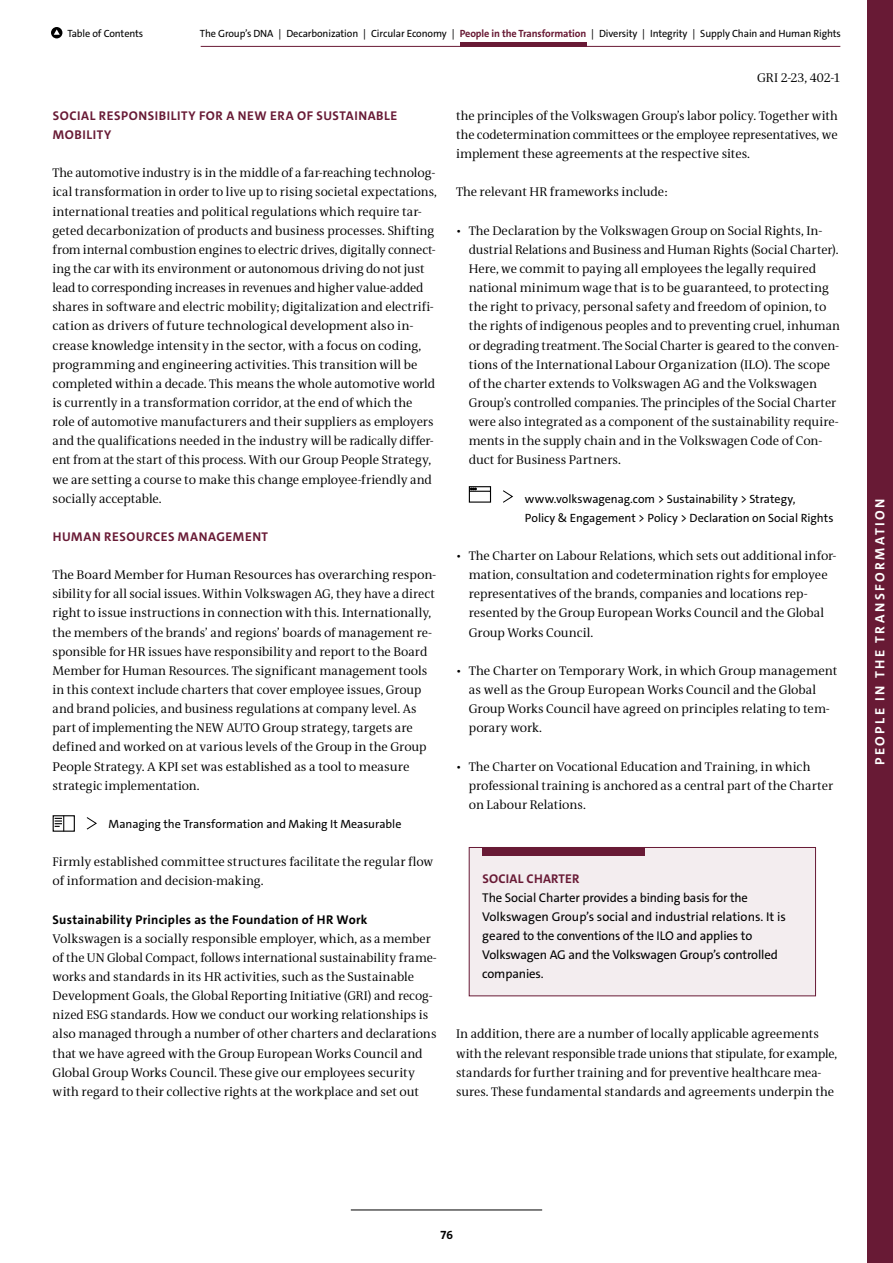
<style>
.page{position:relative;width:893px;height:1263px;background:#fff}
.page>*{position:absolute;margin:0;border:0;box-sizing:border-box;transform-origin:0 0}
.t1{font:700 13.5px "VWAG The Sans";letter-spacing:.18em;color:#fff}
.FT_schwarz_NFB{font:12.75px/19.2px "VWAG The Antiqua";color:#000}
.Zitat_Urheber{font:12.75px/19.2px "VWAG The Sans";letter-spacing:-.01em;color:#000}
.SL_schwarz_nach_NFB{font:700 12.75px/19.2px "VWAG The Sans";letter-spacing:.045em;color:#681a35}
.SL_schwarz_ohne_Abst{font:700 12.75px "VWAG The Sans";letter-spacing:.02em;color:#000}
.SL_schwarz_NFB{font:700 12.75px "VWAG The Sans";letter-spacing:.045em;color:#681a35}
.FT_schwarz_oGR{font:12.75px "VWAG The Antiqua";color:#000}
.Zitat_Urheber-2{font:700 12.75px "VWAG The Sans";letter-spacing:.02em;color:#681a35}
.Verweis_NFB{font:12px/19.2px "VWAG The Sans";color:#000}
.t2{font:700 12px "VWAG The Sans";color:#000}
.t3{font:10.5px "VWAG The Sans";letter-spacing:-.01em;color:#000}
.s1{font-weight:700;color:#681a35}
</style>
<div class="page">
<svg style="left:52px;top:815px;width:23px;height:17px"></svg>
<svg style="left:86px;top:817px;width:11px;height:13px"></svg>
<svg style="left:468px;top:486px;width:24px;height:17px"></svg>
<svg style="left:503px;top:490px;width:10px;height:13px"></svg>
<div style="left:469px;top:847px;width:346px;height:149px;background:#f3edef"></div>
<div style="left:469px;top:847px;width:347px;height:149px;border:1px solid #681a35"></div>
<div style="left:482px;top:847px;width:163px;height:9px;background:#681a35"></div>
<hr style="left:351px;top:1209px;width:191px;height:1px;background:#000">
<div style="left:867px;top:0;width:26px;height:1263px;background:#681a35"></div>
<div style="left:51px;top:27px;width:11px;height:11px;background:#000;border-radius:50%"></div>
<svg style="left:54px;top:29px;width:6px;height:6px"></svg>
<hr style="left:201px;top:46px;width:639px;height:1px;background:#681a35">
<div style="left:460px;top:42px;width:127px;height:5px;background:#681a35"></div>
<p class="t3" style="left:67px;top:27px;width:77px">Table of Contents</p>
<p class="t3" style="left:200px;top:27px;width:642px">The Group’s DNA | Decarbonization | Circular Economy | <span class="s1">People in the Transformation</span> | Diversity | Integrity | Supply Chain and Human Rights</p>
<p class="SL_schwarz_nach_NFB" style="left:53px;top:106px;width:346px">SOCIAL RESPONSIBILITY FOR A NEW ERA OF SUSTAINABLE<br>MOBILITY</p>
<p class="FT_schwarz_NFB" style="left:53px;top:164px;width:386px">The automotive industry is in the middle of a far-reaching technolog&shy;ical transformation in order to live up to rising societal expectations, international treaties and political regulations which require tar&shy;geted decarbonization of products and business processes. Shifting from internal combustion engines to electric drives, digitally connect&shy;ing the car with its environment or autonomous driving do not just lead to corresponding increases in revenues and higher value-added shares in software and electric mobility; digitalization and electrifi&shy;cation as drivers of future technological development also in&shy;crease knowledge intensity in the sector, with a focus on coding, programming and engineering activities. This transition will be completed within a decade. This means the whole automotive world is currently in a transformation corridor, at the end of which the role of automotive manufacturers and their suppliers as employers and the qualifications needed in the industry will be radically differ&shy;ent from at the start of this process. With our Group People Strategy, we are setting a course to make this change employee-friendly and socially acceptable.</p>
<p class="SL_schwarz_NFB" style="left:53px;top:528px;width:217px">HUMAN RESOURCES MANAGEMENT</p>
<p class="FT_schwarz_NFB" style="left:53px;top:565px;width:385px">The Board Member for Human Resources has overarching respon&shy;sibility for all social issues. Within Volkswagen AG, they have a direct right to issue instructions in connection with this. Internationally, the members of the brands’ and regions’ boards of management re&shy;sponsible for HR issues have responsibility and report to the Board Member for Human Resources. The significant management tools in this context include charters that cover employee issues, Group and brand policies, and business regulations at company level. As part of implementing the NEW AUTO Group strategy, targets are defined and worked on at various levels of the Group in the Group People Strategy. A KPI set was established as a tool to measure strategic implementation.</p>
<p class="Verweis_NFB" style="left:109px;top:814px;width:294px">Managing the Transformation and Making It Measurable</p>
<p class="FT_schwarz_NFB" style="left:53px;top:852px;width:382px">Firmly established committee structures facilitate the regular flow of information and decision-making.</p>
<p class="SL_schwarz_ohne_Abst" style="left:53px;top:911px;width:316px">Sustainability Principles as the Foundation of HR Work</p>
<p class="FT_schwarz_NFB" style="left:53px;top:929px;width:386px">Volkswagen is a socially responsible employer, which, as a member of the UN Global Compact, follows international sustainability frame&shy;works and standards in its HR activities, such as the Sustainable Development Goals, the Global Reporting Initiative (GRI) and recog&shy;nized ESG standards. How we conduct our working relationships is also managed through a number of other charters and declarations that we have agreed with the Group European Works Council and Global Group Works Council. These give our employees security with regard to their collective rights at the workplace and set out</p>
<p class="FT_schwarz_oGR" style="left:757px;top:69px;width:85px">GRI 2-23, 402-1</p>
<p class="FT_schwarz_NFB" style="left:456px;top:106px;width:383px;text-align:justify">the principles of the Volkswagen Group’s labor policy. Together with the codetermination committees or the employee representatives, we implement these agreements at the respective sites.</p>
<p class="FT_schwarz_NFB" style="left:456px;top:183px;width:213px">The relevant HR frameworks include:</p>
<p class="FT_schwarz_NFB" style="left:469px;top:221px;width:373px;text-indent:-13px">• The Declaration by the Volkswagen Group on Social Rights, In&shy;dustrial Relations and Business and Human Rights (Social Charter).<br>Here, we commit to paying all employees the legally required national minimum wage that is to be guaranteed, to protecting the right to privacy, personal safety and freedom of opinion, to the rights of indigenous peoples and to preventing cruel, inhuman or degrading treatment. The Social Charter is geared to the conven&shy;tions of the International Labour Organization (ILO). The scope of the charter extends to Volkswagen AG and the Volkswagen Group’s controlled companies. The principles of the Social Charter were also integrated as a component of the sustainability require&shy;ments in the supply chain and in the Volkswagen Code of Con&shy;duct for Business Partners.</p>
<p class="Verweis_NFB" style="left:525px;top:489px;width:310px">www.volkswagenag.com &gt; Sustainability &gt; Strategy,<br>Policy &amp; Engagement &gt; Policy &gt; Declaration on Social Rights</p>
<p class="FT_schwarz_NFB" style="left:469px;top:546px;width:369px;text-indent:-13px">• The Charter on Labour Relations, which sets out additional infor&shy;mation, consultation and codetermination rights for employee representatives of the brands, companies and locations rep&shy;resented by the Group European Works Council and the Global Group Works Council.</p>
<p class="FT_schwarz_NFB" style="left:469px;top:661px;width:370px;text-indent:-13px">• The Charter on Temporary Work, in which Group management as well as the Group European Works Council and the Global Group Works Council have agreed on principles relating to tem&shy;porary work.</p>
<p class="FT_schwarz_NFB" style="left:469px;top:757px;width:366px;text-indent:-13px">• The Charter on Vocational Education and Training, in which professional training is anchored as a central part of the Charter on Labour Relations.</p>
<p class="Zitat_Urheber-2" style="left:482px;top:870px;width:99px">SOCIAL CHARTER</p>
<p class="Zitat_Urheber" style="left:482px;top:888px;width:305px">The Social Charter provides a binding basis for the Volkswagen Group’s social and industrial relations. It is geared to the conventions of the ILO and applies to Volkswagen AG and the Volkswagen Group’s controlled companies.</p>
<p class="FT_schwarz_NFB" style="left:456px;top:1025px;width:383px">In addition, there are a number of locally applicable agreements with the relevant responsible trade unions that stipulate, for example, standards for further training and for preventive healthcare mea&shy;sures. These fundamental standards and agreements underpin the</p>
<p class="t1" style="left:871px;top:765px;width:268px;rotate:-90deg">PEOPLE IN THE TRANSFORMATION</p>
<p class="t2" style="left:440px;top:1227px;width:14px">76</p>
</div>
